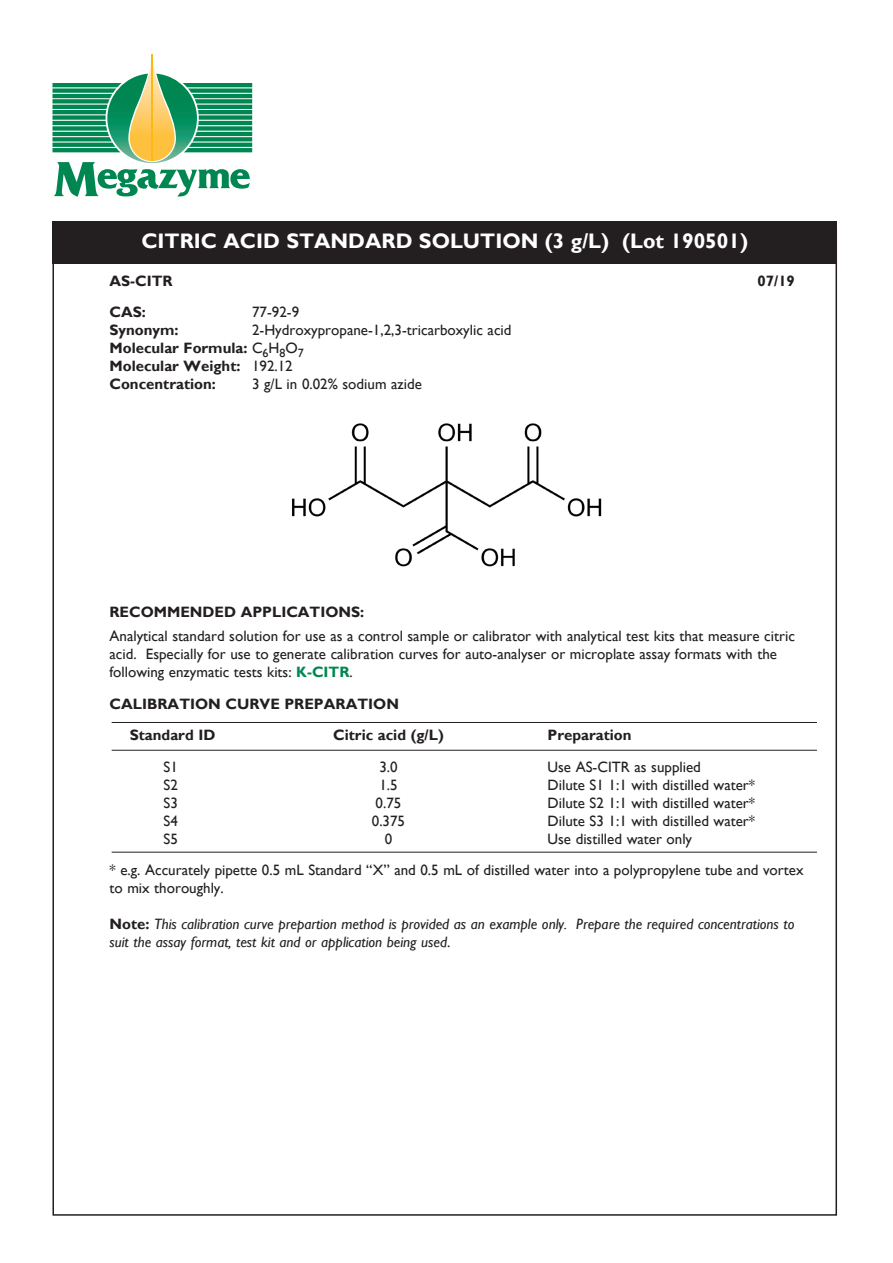
<style>
.page{position:relative;width:893px;height:1263px;background:#fff}
.page>*{position:absolute;margin:0;border:0;box-sizing:border-box;transform-origin:0 0}
.t1{font:700 21px "Gill Sans";color:#fff}
.t2{font:15px/18px "Gill Sans";color:#231f20}
.t3{font:700 15px "Gill Sans";color:#231f20}
.t4{font:italic 15px/18px "Gill Sans";color:#231f20}
.s1{font-weight:400}
.s2{font-weight:700;color:#008751}
.s3{font-weight:700;font-style:normal}
.s4{font-style:normal}
</style>
<div class="page">
<div style="left:53px;top:221px;width:784px;height:43px;background:#231f20"></div>
<svg style="left:52px;top:55px;width:200px;height:142px"></svg>
<hr style="left:152px;top:55px;width:1px;height:106px;background:#fcb814">
<hr style="left:112px;top:722px;width:705px;height:1px;background:#231f20">
<hr style="left:112px;top:750px;width:705px;height:1px;background:#231f20">
<hr style="left:112px;top:852px;width:705px;height:1px;background:#231f20">
<img style="left:292px;top:423px;width:310px;height:144px">
<p class="t1" style="left:141px;top:228px;width:608px">CITRIC ACID STANDARD SOLUTION (3 g/L) (Lot 190501)</p>
<p class="t3" style="left:109px;top:272px;width:65px">AS-CITR</p>
<p class="t3" style="left:757px;top:272px;width:39px">07/19</p>
<p class="t3" style="left:109px;top:303px;width:38px">CAS:</p>
<p class="t2" style="left:252px;top:303px;width:49px">77-92-9</p>
<p class="t3" style="left:109px;top:321px;width:71px">Synonym:</p>
<p class="t2" style="left:252px;top:321px;width:261px">2-Hydroxypropane-1,2,3-tricarboxylic acid</p>
<p class="t3" style="left:109px;top:339px;width:196px">Molecular Formula: <span class="s1">C</span><sub>6</sub><span class="s1">H</span><sub>8</sub><span class="s1">O</span><sub>7</sub></p>
<p class="t3" style="left:109px;top:357px;width:185px">Molecular Weight: <span class="s1">192.12</span></p>
<p class="t3" style="left:109px;top:375px;width:108px">Concentration:</p>
<p class="t2" style="left:252px;top:375px;width:171px">3 g/L in 0.02% sodium azide</p>
<p class="t3" style="left:109px;top:602px;width:256px">RECOMMENDED APPLICATIONS:</p>
<p class="t2" style="left:109px;top:627px;width:687px">Analytical standard solution for use as a control sample or calibrator with analytical test kits that measure citric acid. Especially for use to generate calibration curves for auto-analyser or microplate assay formats with the following enzymatic tests kits: <span class="s2">K-CITR</span>.</p>
<p class="t3" style="left:109px;top:695px;width:291px">CALIBRATION CURVE PREPARATION</p>
<p class="t3" style="left:130px;top:726px;width:87px">Standard ID</p>
<p class="t3" style="left:333px;top:726px;width:112px">Citric acid (g/L)</p>
<p class="t3" style="left:547px;top:726px;width:86px">Preparation</p>
<p class="t2" style="left:163px;top:758px;width:16px">S1</p>
<p class="t2" style="left:379px;top:758px;width:20px">3.0</p>
<p class="t2" style="left:547px;top:758px;width:155px">Use AS-CITR as supplied</p>
<p class="t2" style="left:163px;top:776px;width:16px">S2</p>
<p class="t2" style="left:379px;top:776px;width:20px">1.5</p>
<p class="t2" style="left:547px;top:776px;width:209px">Dilute S1 1:1 with distilled water*</p>
<p class="t2" style="left:163px;top:794px;width:16px">S3</p>
<p class="t2" style="left:376px;top:794px;width:27px">0.75</p>
<p class="t2" style="left:547px;top:794px;width:209px">Dilute S2 1:1 with distilled water*</p>
<p class="t2" style="left:163px;top:812px;width:16px">S4</p>
<p class="t2" style="left:372px;top:812px;width:35px">0.375</p>
<p class="t2" style="left:547px;top:812px;width:209px">Dilute S3 1:1 with distilled water*</p>
<p class="t2" style="left:163px;top:830px;width:16px">S5</p>
<p class="t2" style="left:385px;top:830px;width:9px">0</p>
<p class="t2" style="left:547px;top:830px;width:146px">Use distilled water only</p>
<p class="t2" style="left:109px;top:861px;width:695px">* e.g. Accurately pipette 0.5 mL Standard “X” and 0.5 mL of distilled water into a polypropylene tube and vortex to mix thoroughly.</p>
<p class="t4" style="left:109px;top:915px;width:686px"><span class="s3">Note:</span> This calibration curve prepartion method is provided as an example only. Prepare the required concentrations to suit the assay format, test kit and or application being used<span class="s4">.</span></p>
</div>
